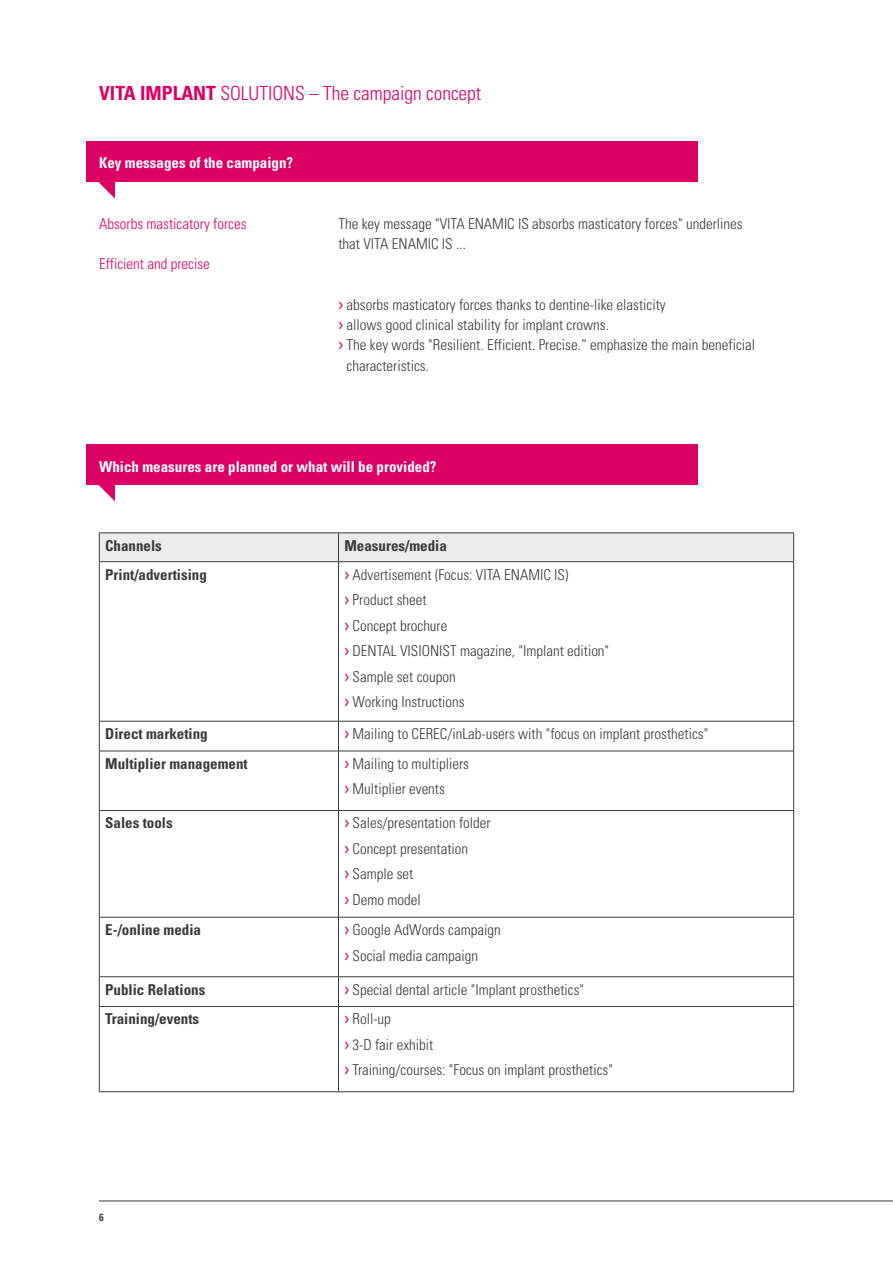
<style>
.page{position:relative;width:893px;height:1263px;background:#fff}
.page>*{position:absolute;margin:0;border:0;box-sizing:border-box;transform-origin:0 0}
.t1{font:300 condensed 19.5px "Univers";color:#dd0064}
.t2{font:300 condensed 15px/25.5px "Univers";color:#3b3b3a}
.t3{font:700 condensed 15px "Univers";color:#3b3b3a}
.t4{font:700 condensed 15px "Univers";color:#fff}
.t5{font:300 condensed 15px "Univers";color:#dd0064}
.t6{font:700 condensed 10.5px "Univers";color:#3b3b3a}
.s1{font-weight:700}
.s2{font-family:"Meta";font-weight:400;font-stretch:normal;color:#dd0064}
</style>
<div class="page">
<hr style="left:99px;top:1201px;width:794px;height:1px;background:#3b3b3a">
<div style="left:86px;top:142px;width:612px;height:40px;background:#dd0064"></div>
<svg style="left:98px;top:182px;width:17px;height:17px"></svg>
<div style="left:86px;top:444px;width:612px;height:41px;background:#dd0064"></div>
<svg style="left:98px;top:485px;width:17px;height:16px"></svg>
<svg style="left:100px;top:562px;width:693px;height:416px"></svg>
<div style="left:99px;top:533px;width:695px;height:28px;background:#ececed"></div>
<hr style="left:99px;top:561px;width:239px;height:1px;background:#3b3b3a">
<hr style="left:338px;top:561px;width:456px;height:1px;background:#3b3b3a">
<hr style="left:99px;top:562px;width:1px;height:159px;background:#3b3b3a">
<hr style="left:99px;top:721px;width:1px;height:30px;background:#3b3b3a">
<hr style="left:99px;top:751px;width:1px;height:59px;background:#3b3b3a">
<hr style="left:99px;top:811px;width:1px;height:106px;background:#3b3b3a">
<hr style="left:99px;top:917px;width:1px;height:59px;background:#3b3b3a">
<svg style="left:99px;top:977px;width:1px;height:29px"></svg>
<hr style="left:99px;top:1007px;width:1px;height:84px;background:#3b3b3a">
<hr style="left:338px;top:562px;width:1px;height:159px;background:#3b3b3a">
<hr style="left:793px;top:562px;width:1px;height:159px;background:#3b3b3a">
<hr style="left:338px;top:721px;width:1px;height:30px;background:#3b3b3a">
<hr style="left:793px;top:721px;width:1px;height:30px;background:#3b3b3a">
<hr style="left:338px;top:751px;width:1px;height:59px;background:#3b3b3a">
<hr style="left:793px;top:751px;width:1px;height:59px;background:#3b3b3a">
<hr style="left:338px;top:811px;width:1px;height:106px;background:#3b3b3a">
<hr style="left:793px;top:811px;width:1px;height:106px;background:#3b3b3a">
<hr style="left:338px;top:917px;width:1px;height:59px;background:#3b3b3a">
<hr style="left:793px;top:917px;width:1px;height:59px;background:#3b3b3a">
<svg style="left:338px;top:977px;width:1px;height:29px"></svg>
<svg style="left:793px;top:977px;width:1px;height:29px"></svg>
<hr style="left:338px;top:1007px;width:1px;height:84px;background:#3b3b3a">
<hr style="left:793px;top:1007px;width:1px;height:84px;background:#3b3b3a">
<hr style="left:99px;top:721px;width:239px;height:1px;background:#3b3b3a">
<hr style="left:338px;top:721px;width:456px;height:1px;background:#3b3b3a">
<hr style="left:99px;top:751px;width:239px;height:1px;background:#3b3b3a">
<hr style="left:338px;top:751px;width:456px;height:1px;background:#3b3b3a">
<hr style="left:99px;top:810px;width:239px;height:1px;background:#3b3b3a">
<hr style="left:338px;top:810px;width:456px;height:1px;background:#3b3b3a">
<hr style="left:99px;top:917px;width:239px;height:1px;background:#3b3b3a">
<hr style="left:338px;top:917px;width:456px;height:1px;background:#3b3b3a">
<hr style="left:99px;top:976px;width:239px;height:1px;background:#3b3b3a">
<hr style="left:338px;top:976px;width:456px;height:1px;background:#3b3b3a">
<hr style="left:99px;top:1006px;width:239px;height:1px;background:#3b3b3a">
<hr style="left:338px;top:1006px;width:456px;height:1px;background:#3b3b3a">
<hr style="left:99px;top:1091px;width:239px;height:1px;background:#3b3b3a">
<hr style="left:338px;top:1091px;width:456px;height:1px;background:#3b3b3a">
<h1 class="t1" style="left:99px;top:82px;width:384px"><span class="s1">VITA IMPLANT</span> SOLUTIONS – The campaign concept</h1>
<p class="t4" style="left:99px;top:154px;width:196px">Key messages of the campaign?</p>
<p class="t5" style="left:99px;top:215px;width:149px">Absorbs masticatory forces</p>
<p class="t5" style="left:99px;top:255px;width:112px">Efficient and precise</p>
<p class="t2" style="left:338px;top:213px;width:406px;line-height:20.2px">The key message "VITA ENAMIC IS absorbs masticatory forces" underlines that VITA ENAMIC IS ...</p>
<p class="t2" style="left:338px;top:292px;width:329px"><span class="s2">&gt;</span> absorbs masticatory forces thanks to dentine-like elasticity</p>
<p class="t2" style="left:338px;top:312px;width:272px"><span class="s2">&gt;</span> allows good clinical stability for implant crowns.</p>
<p class="t2" style="left:338px;top:332px;width:418px"><span class="s2">&gt;</span> The key words "Resilient. Efficient. Precise.“ emphasize the main beneficial</p>
<p class="t2" style="left:347px;top:353px;width:84px">characteristics.</p>
<p class="t4" style="left:99px;top:457px;width:339px">Which measures are planned or what will be provided?</p>
<p class="t3" style="left:105px;top:536px;width:58px">Channels</p>
<p class="t3" style="left:344px;top:536px;width:104px">Measures/media</p>
<p class="t3" style="left:105px;top:565px;width:103px">Print/advertising</p>
<p class="t2" style="left:344px;top:561px;width:266px"><span class="s2">&gt;</span> Advertisement (Focus: VITA ENAMIC IS)<br><span class="s2">&gt;</span> Product sheet<br><span class="s2">&gt;</span> Concept brochure<br><span class="s2">&gt;</span> DENTAL VISIONIST magazine, "Implant edition" <span class="s2">&gt;</span> Sample set coupon<br><span class="s2">&gt;</span> Working Instructions</p>
<p class="t3" style="left:105px;top:725px;width:104px">Direct marketing</p>
<p class="t2" style="left:344px;top:721px;width:365px"><span class="s2">&gt;</span> Mailing to CEREC/inLab-users with "focus on implant prosthetics"</p>
<p class="t3" style="left:105px;top:754px;width:144px">Multiplier management</p>
<p class="t2" style="left:344px;top:751px;width:126px"><span class="s2">&gt;</span> Mailing to multipliers <span class="s2">&gt;</span> Multiplier events</p>
<p class="t3" style="left:105px;top:814px;width:69px">Sales tools</p>
<p class="t2" style="left:344px;top:810px;width:148px"><span class="s2">&gt;</span> Sales/presentation folder <span class="s2">&gt;</span> Concept presentation<br><span class="s2">&gt;</span> Sample set<br><span class="s2">&gt;</span> Demo model</p>
<p class="t3" style="left:105px;top:920px;width:97px">E-/online media</p>
<p class="t2" style="left:344px;top:917px;width:158px"><span class="s2">&gt;</span> Google AdWords campaign <span class="s2">&gt;</span> Social media campaign</p>
<p class="t3" style="left:105px;top:980px;width:102px">Public Relations</p>
<p class="t2" style="left:344px;top:976px;width:241px"><span class="s2">&gt;</span> Special dental article "Implant prosthetics"</p>
<p class="t3" style="left:105px;top:1010px;width:95px">Training/events</p>
<p class="t2" style="left:344px;top:1006px;width:270px"><span class="s2">&gt;</span> Roll-up<br><span class="s2">&gt;</span> 3-D fair exhibit<br><span class="s2">&gt;</span> Training/courses: "Focus on implant prosthetics"</p>
<p class="t6" style="left:99px;top:1211px;width:6px">6</p>
</div>
